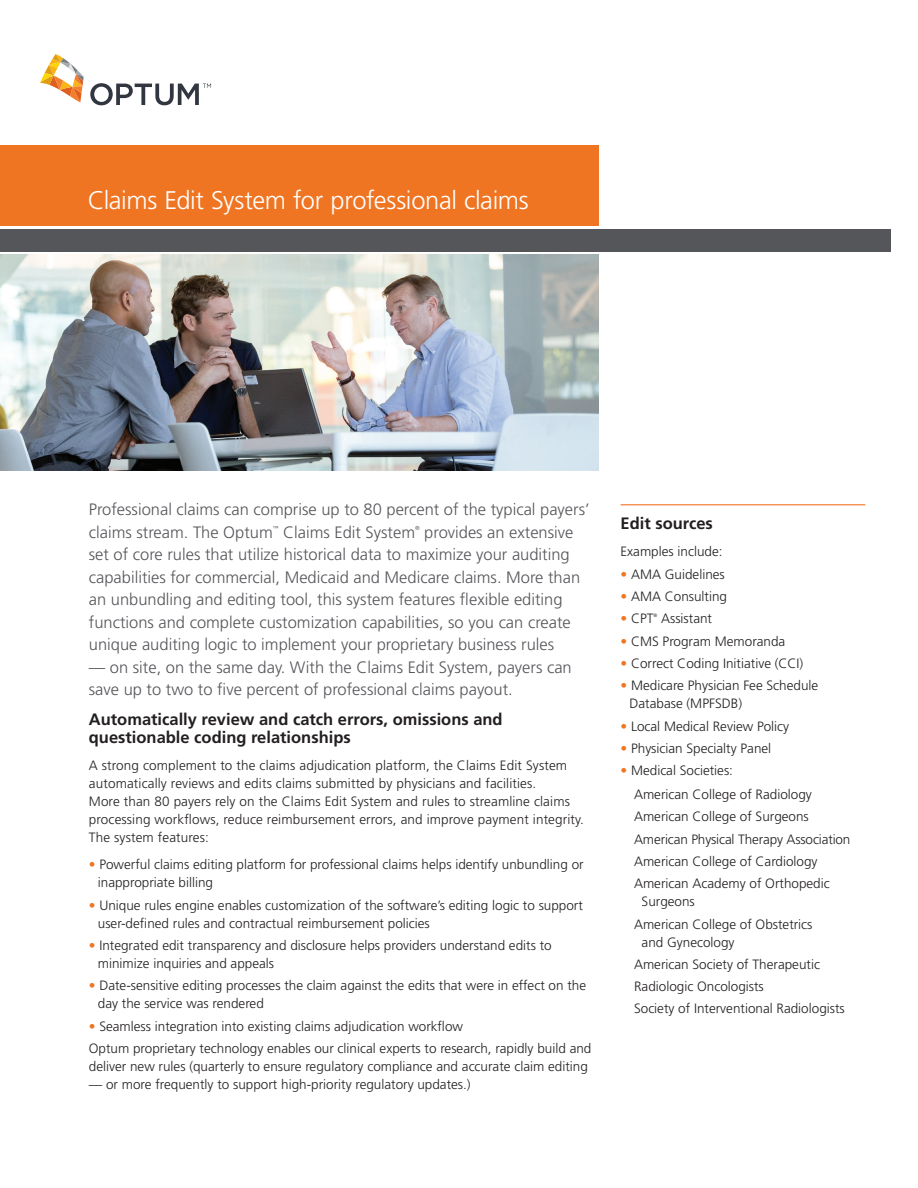
<style>
.page{position:relative;width:918px;height:1188px;background:#fff}
.page>*{position:absolute;margin:0;border:0;box-sizing:border-box;transform-origin:0 0}
.t1{font:300 25.5px "Frutiger LT Std";letter-spacing:-.015em;color:#fff}
.t2{font:300 16.5px/22.5px "Frutiger LT Std";color:#55565a}
.t3{font:700 16.5px/18px "Frutiger LT Std";color:#231f20}
.t4{font:300 13.5px/18px "Frutiger LT Std";color:#231f20}
.t5{font:300 5.7px "Frutiger LT Std";color:#55565a}
.t6{font:300 4.8px "Frutiger LT Std";color:#231f20}
.s1{color:#f07523}
</style>
<div class="page">
<hr style="left:621px;top:504px;width:244px;height:1px;background:#f07523">
<div style="left:0;top:146px;width:599px;height:80px;background:#f07523"></div>
<img style="left:0;top:254px;width:599px;height:217px">
<div style="left:0;top:229px;width:891px;height:22px;background:#55565a"></div>
<svg style="left:40px;top:54px;width:44px;height:49px"></svg>
<svg style="left:90px;top:83px;width:121px;height:22px"></svg>
<h1 class="t1" style="left:88px;top:186px;width:442px">Claims Edit System for professional claims</h1>
<p class="t2" style="left:89px;top:499px;width:502px">Professional claims can comprise up to 80 percent of the typical payers’ claims stream. The Optum</p>
<p class="t2" style="left:89px;top:521px;width:493px;text-indent:335px">provides an extensive set of core rules that utilize historical data to maximize your auditing capabilities for commercial, Medicaid and Medicare claims. More than an unbundling and editing tool, this system features flexible editing functions and complete customization capabilities, so you can create unique auditing logic to implement your proprietary business rules</p>
<p class="t2" style="left:89px;top:656px;width:484px">— on site, on the same day. With the Claims Edit System, payers can save up to two to five percent of professional claims payout.</p>
<p class="t3" style="left:89px;top:711px;width:415px">Automatically review and catch errors, omissions and questionable coding relationships</p>
<p class="t4" style="left:89px;top:757px;width:497px">A strong complement to the claims adjudication platform, the Claims Edit System automatically reviews and edits claims submitted by physicians and facilities.<br>More than 80 payers rely on the Claims Edit System and rules to streamline claims processing workflows, reduce reimbursement errors, and improve payment integrity.<br>The system features:</p>
<p class="t4" style="left:98px;top:856px;width:487px;text-indent:-9px"><span class="s1">•</span> Powerful claims editing platform for professional claims helps identify unbundling or inappropriate billing</p>
<p class="t4" style="left:98px;top:896px;width:487px;text-indent:-9px"><span class="s1">•</span> Unique rules engine enables customization of the software’s editing logic to support user-defined rules and contractual reimbursement policies</p>
<p class="t4" style="left:98px;top:937px;width:455px;text-indent:-9px"><span class="s1">•</span> Integrated edit transparency and disclosure helps providers understand edits to minimize inquiries and appeals</p>
<p class="t4" style="left:98px;top:977px;width:490px;text-indent:-9px"><span class="s1">•</span> Date-sensitive editing processes the claim against the edits that were in effect on the day the service was rendered</p>
<p class="t4" style="left:89px;top:1015px;width:504px;line-height:22.4px"><span class="s1">•</span> Seamless integration into existing claims adjudication workflow<br>Optum proprietary technology enables our clinical experts to research, rapidly build and</p>
<p class="t4" style="left:89px;top:1058px;width:501px">deliver new rules (quarterly to ensure regulatory compliance and accurate claim editing</p>
<p class="t4" style="left:89px;top:1076px;width:383px">— or more frequently to support high-priority regulatory updates.)</p>
<p class="t5" style="left:273px;top:525px;width:7px">™</p>
<p class="t2" style="left:283px;top:521px;width:133px">Claims Edit System</p>
<p class="t5" style="left:415px;top:525px;width:6px">®</p>
<p class="t3" style="left:621px;top:514px;width:94px">Edit sources</p>
<p class="t4" style="left:621px;top:543px;width:104px">Examples include:</p>
<p class="t4" style="left:621px;top:565px;width:106px"><span class="s1">•</span> AMA Guidelines</p>
<p class="t4" style="left:621px;top:587px;width:108px"><span class="s1">•</span> AMA Consulting</p>
<p class="t4" style="left:621px;top:610px;width:35px"><span class="s1">•</span> CPT</p>
<p class="t6" style="left:654px;top:613px;width:5px">®</p>
<p class="t4" style="left:661px;top:610px;width:53px">Assistant</p>
<p class="t4" style="left:621px;top:632px;width:166px"><span class="s1">•</span> CMS Program Memoranda</p>
<p class="t4" style="left:621px;top:654px;width:184px"><span class="s1">•</span> Correct Coding Initiative (CCI)</p>
<p class="t4" style="left:630px;top:677px;width:190px;text-indent:-9px"><span class="s1">•</span> Medicare Physician Fee Schedule<br>Database (MPFSDB)</p>
<p class="t4" style="left:621px;top:717px;width:170px"><span class="s1">•</span> Local Medical Review Policy</p>
<p class="t4" style="left:621px;top:739px;width:152px"><span class="s1">•</span> Physician Specialty Panel</p>
<p class="t4" style="left:634px;top:759px;width:179px;line-height:23.9px;text-indent:-14px"><span class="s1">•</span> Medical Societies:<br>American College of Radiology</p>
<p class="t4" style="left:634px;top:806px;width:218px;line-height:22.4px">American College of Surgeons American Physical Therapy Association American College of Cardiology American Academy of Orthopedic</p>
<p class="t4" style="left:634px;top:891px;width:180px;line-height:22.4px;text-indent:8px">Surgeons<br>American College of Obstetrics</p>
<p class="t4" style="left:634px;top:931px;width:212px;line-height:22.4px;text-indent:8px">and Gynecology<br>American Society of Therapeutic<br>Radiologic Oncologists<br>Society of Interventional Radiologists</p>
</div>
